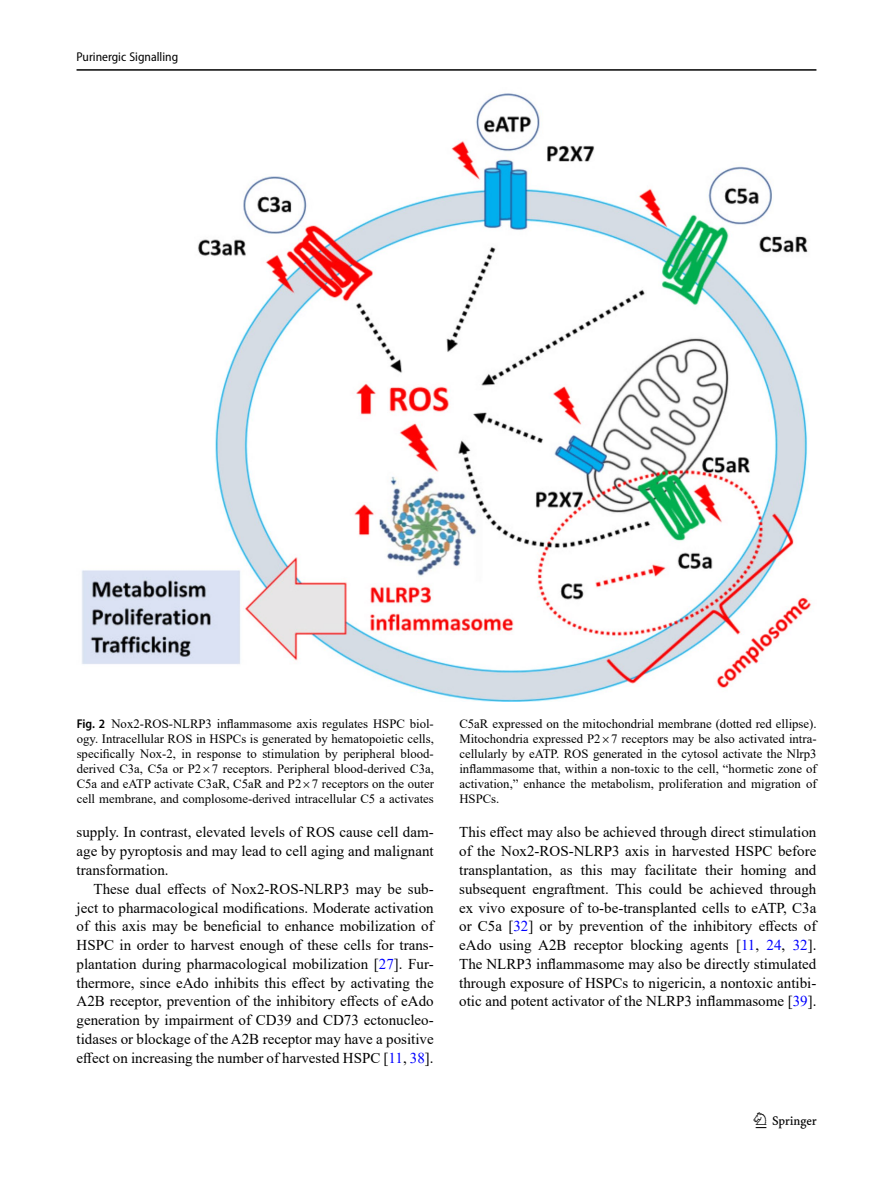
<style>
.page{position:relative;width:893px;height:1187px;background:#fff}
.page>*{position:absolute;margin:0;border:0;box-sizing:border-box;transform-origin:0 0}
.t1{font:22.5px "Springnew";color:#000}
.Body_Text_Indent{font:15px/18.8px "Times New Roman";color:#000;text-align:justify}
.Body_Text{font:15px/18.8px "Times New Roman";color:#000;text-align:justify}
.Figure_Caption{font:12.75px/15px "Times New Roman";color:#000;text-align:justify}
.t2{font:semi-condensed 12.75px "Myriad Pro";color:#000}
.s1{font-family:"Myriad Pro";font-weight:600;font-stretch:semi-condensed}
.s2{font-family:"Minion Pro"}
.s3{color:#00f}
</style>
<div class="page">
<hr style="left:77px;top:69px;width:739px;height:2px;background:#000">
<img style="left:82px;top:93px;width:729px;height:608px">
<p class="t2" style="left:77px;top:49px;width:103px">Purinergic Signalling</p>
<p class="Figure_Caption" style="left:77px;top:716px;width:359px"><span class="s1">Fig. 2</span> Nox2-ROS-NLRP3 inflammasome axis regulates HSPC biol&shy;ogy. Intracellular ROS in HSPCs is generated by hematopoietic cells, specifically Nox-2, in response to stimulation by peripheral blood&shy;derived C3a, C5a or P2<span class="s2">×</span>7 receptors. Peripheral blood-derived C3a, C5a and eATP activate C3aR, C5aR and P2<span class="s2">×</span>7 receptors on the outer cell membrane, and complosome-derived intracellular C5 a activates</p>
<p class="Figure_Caption" style="left:459px;top:716px;width:359px">C5aR expressed on the mitochondrial membrane (dotted red ellipse).<br>Mitochondria expressed P2<span class="s2">×</span>7 receptors may be also activated intra&shy;cellularly by eATP. ROS generated in the cytosol activate the Nlrp3 inflammasome that, within a non-toxic to the cell, “hormetic zone of activation,” enhance the metabolism, proliferation and migration of HSPCs.</p>
<p class="Body_Text" style="left:77px;top:822px;width:359px">supply. In contrast, elevated levels of ROS cause cell dam&shy;age by pyroptosis and may lead to cell aging and malignant transformation.</p>
<p class="Body_Text_Indent" style="left:77px;top:878px;width:359px;text-indent:17px">These dual effects of Nox2-ROS-NLRP3 may be sub&shy;ject to pharmacological modifications. Moderate activation of this axis may be beneficial to enhance mobilization of HSPC in order to harvest enough of these cells for trans&shy;plantation during pharmacological mobilization [<span class="s3">27</span>]. Fur&shy;thermore, since eAdo inhibits this effect by activating the A2B receptor, prevention of the inhibitory effects of eAdo generation by impairment of CD39 and CD73 ectonucleo&shy;tidases or blockage of the A2B receptor may have a positive effect on increasing the number of harvested HSPC [<span class="s3">11</span>, <span class="s3">38</span>].</p>
<p class="Body_Text_Indent" style="left:459px;top:822px;width:359px">This effect may also be achieved through direct stimulation of the Nox2-ROS-NLRP3 axis in harvested HSPC before transplantation, as this may facilitate their homing and subsequent engraftment. This could be achieved through ex vivo exposure of to-be-transplanted cells to eATP, C3a or C5a [<span class="s3">32</span>] or by prevention of the inhibitory effects of eAdo using A2B receptor blocking agents [<span class="s3">11</span>, <span class="s3">24</span>, <span class="s3">32</span>].<br>The NLRP3 inflammasome may also be directly stimulated through exposure of HSPCs to nigericin, a nontoxic antibi&shy;otic and potent activator of the NLRP3 inflammasome [<span class="s3">39</span>].</p>
<h1 class="t1" style="left:756px;top:1107px;width:63px">1 3</h1>
</div>
